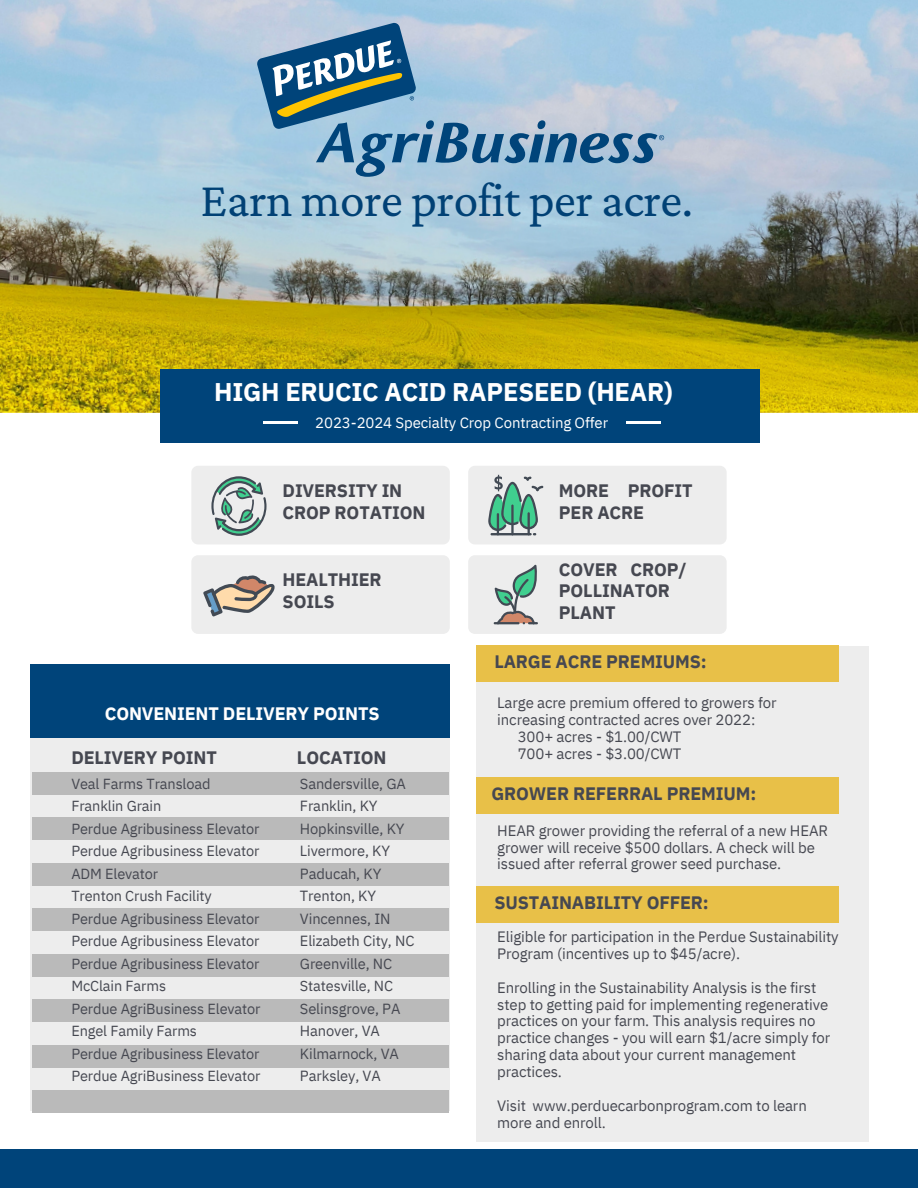
<style>
.page{position:relative;width:918px;height:1188px;background:#fff}
.page>*{position:absolute;margin:0;border:0;box-sizing:border-box;transform-origin:0 0}
.t1{font:49.5px "Crimson Pro";letter-spacing:-.01em;color:#014175}
.t2{font:700 25.5px "IBM Plex Sans";letter-spacing:-.01em;color:#fff}
.t3{font:700 18px/21.3px "IBM Plex Sans";letter-spacing:-.01em;color:#464851}
.t4{font:700 18px "IBM Plex Sans";letter-spacing:-.01em;color:#fff}
.t5{font:15px/16.8px "IBM Plex Sans";letter-spacing:-.01em;color:#464851}
.t6{font:15px "IBM Plex Sans";letter-spacing:-.01em;color:#fff}
.t7{font:14.7px "IBM Plex Sans";letter-spacing:-.01em;color:#464851}
.t8{font:14.55px/22.5px "IBM Plex Sans";letter-spacing:-.01em;color:#464851}
</style>
<div class="page">
<img style="left:0;top:0;width:918px;height:413px">
<div style="left:30px;top:664px;width:420px;height:446px;background:#ededed"></div>
<div style="left:30px;top:664px;width:420px;height:74px;background:#00447a"></div>
<div style="left:191px;top:555px;width:259px;height:79px;background:#ededed;border-radius:7px"></div>
<svg style="left:203px;top:575px;width:72px;height:41px"></svg>
<div style="left:191px;top:466px;width:259px;height:78px;background:#ededed;border-radius:7px"></div>
<svg style="left:211px;top:476px;width:56px;height:60px"></svg>
<div style="left:0;top:1149px;width:918px;height:39px;background:#00447a"></div>
<div style="left:468px;top:555px;width:259px;height:79px;background:#ededed;border-radius:7px"></div>
<hr style="left:494px;top:622px;width:26px;height:2px;background:#424a54">
<svg style="left:495px;top:565px;width:43px;height:59px"></svg>
<div style="left:468px;top:466px;width:259px;height:78px;background:#ededed;border-radius:7px"></div>
<svg style="left:488px;top:475px;width:55px;height:60px"></svg>
<div style="left:161px;top:370px;width:598px;height:73px;background:#00447a"></div>
<hr style="left:264px;top:421px;width:34px;height:2px;background:#fff">
<hr style="left:627px;top:421px;width:34px;height:2px;background:#fff">
<svg style="left:257px;top:22px;width:407px;height:155px;background:#8caec6"></svg>
<div style="left:477px;top:646px;width:392px;height:495px;background:#ededed"></div>
<div style="left:477px;top:777px;width:362px;height:37px;background:#e8c048"></div>
<div style="left:477px;top:886px;width:362px;height:36px;background:#e8c048"></div>
<div style="left:477px;top:645px;width:362px;height:37px;background:#e8c048"></div>
<div style="left:32px;top:772px;width:416px;height:22px;background:#bababa"></div>
<div style="left:32px;top:818px;width:416px;height:22px;background:#bababa"></div>
<div style="left:32px;top:863px;width:416px;height:22px;background:#bababa"></div>
<div style="left:32px;top:908px;width:416px;height:23px;background:#bababa"></div>
<div style="left:32px;top:954px;width:416px;height:22px;background:#bababa"></div>
<div style="left:32px;top:999px;width:416px;height:22px;background:#bababa"></div>
<div style="left:32px;top:1045px;width:416px;height:22px;background:#bababa"></div>
<div style="left:32px;top:1090px;width:416px;height:22px;background:#bababa"></div>
<p class="t1" style="left:200px;top:172px;width:494px">Earn more profit per acre.</p>
<p class="t2" style="left:214px;top:374px;width:460px">HIGH ERUCIC ACID RAPESEED (HEAR)</p>
<p class="t6" style="left:315px;top:413px;width:294px">2023-2024 Specialty Crop Contracting Offer</p>
<p class="t3" style="left:283px;top:480px;width:145px">DIVERSITY IN<br>CROP ROTATION</p>
<p class="t3" style="left:283px;top:569px;width:101px">HEALTHIER<br>SOILS</p>
<p class="t4" style="left:105px;top:702px;width:276px">CONVENIENT DELIVERY POINTS</p>
<p class="t3" style="left:559px;top:480px;width:135px">MORE PROFIT<br>PER ACRE</p>
<p class="t3" style="left:559px;top:559px;width:129px">COVER CROP/<br>POLLINATOR<br>PLANT</p>
<p class="t3" style="left:494px;top:651px;width:214px">LARGE ACRE PREMIUMS:</p>
<p class="t5" style="left:497px;top:694px;width:281px">Large acre premium offered to growers for</p>
<p class="t5" style="left:497px;top:711px;width:260px">increasing contracted acres over 2022:</p>
<p class="t5" style="left:518px;top:728px;width:165px">300+ acres - $1.00/CWT</p>
<p class="t3" style="left:71px;top:747px;width:147px">DELIVERY POINT</p>
<p class="t5" style="left:518px;top:745px;width:165px">700+ acres - $3.00/CWT</p>
<p class="t3" style="left:297px;top:747px;width:91px">LOCATION</p>
<p class="t8" style="left:71px;top:772px;width:141px">Veal Farms Transload</p>
<p class="t8" style="left:71px;top:795px;width:92px">Franklin Grain</p>
<p class="t8" style="left:71px;top:817px;width:190px">Perdue Agribusiness Elevator<br>Perdue Agribusiness Elevator</p>
<p class="t8" style="left:71px;top:862px;width:88px">ADM Elevator</p>
<p class="t8" style="left:71px;top:885px;width:142px">Trenton Crush Facility</p>
<p class="t8" style="left:71px;top:907px;width:190px">Perdue Agribusiness Elevator<br>Perdue Agribusiness Elevator</p>
<p class="t8" style="left:71px;top:952px;width:190px">Perdue Agribusiness Elevator</p>
<p class="t8" style="left:71px;top:975px;width:96px">McClain Farms</p>
<p class="t8" style="left:71px;top:997px;width:191px">Perdue AgriBusiness Elevator</p>
<p class="t8" style="left:71px;top:1020px;width:127px">Engel Family Farms</p>
<p class="t8" style="left:71px;top:1042px;width:190px">Perdue Agribusiness Elevator</p>
<p class="t8" style="left:71px;top:1065px;width:191px">Perdue AgriBusiness Elevator</p>
<p class="t7" style="left:300px;top:774px;width:108px">Sandersville, GA</p>
<p class="t7" style="left:300px;top:796px;width:79px">Franklin, KY</p>
<p class="t7" style="left:300px;top:819px;width:106px">Hopkinsville, KY</p>
<p class="t7" style="left:300px;top:841px;width:92px">Livermore, KY</p>
<p class="t7" style="left:300px;top:864px;width:83px">Paducah, KY</p>
<p class="t7" style="left:300px;top:886px;width:78px">Trenton, KY</p>
<p class="t7" style="left:300px;top:909px;width:92px">Vincennes, IN</p>
<p class="t7" style="left:300px;top:931px;width:116px">Elizabeth City, NC</p>
<p class="t7" style="left:300px;top:954px;width:94px">Greenville, NC</p>
<p class="t8" style="left:300px;top:975px;width:95px">Statesville, NC</p>
<p class="t7" style="left:300px;top:999px;width:102px">Selinsgrove, PA</p>
<p class="t7" style="left:300px;top:1021px;width:82px">Hanover, VA</p>
<p class="t7" style="left:300px;top:1044px;width:100px">Kilmarnock, VA</p>
<p class="t7" style="left:300px;top:1066px;width:82px">Parksley, VA</p>
<p class="t3" style="left:491px;top:783px;width:266px">GROWER REFERRAL PREMIUM:</p>
<p class="t5" style="left:497px;top:822px;width:332px">HEAR grower providing the referral of a new HEAR grower will receive $500 dollars. A check will be issued after referral grower seed purchase.</p>
<p class="t3" style="left:494px;top:892px;width:216px">SUSTAINABILITY OFFER:</p>
<p class="t5" style="left:497px;top:928px;width:343px">Eligible for participation in the Perdue Sustainability<br>Program (incentives up to $45/acre).</p>
<p class="t5" style="left:497px;top:979px;width:335px">Enrolling in the Sustainability Analysis is the first step to getting paid for implementing regenerative practices on your farm. This analysis requires no practice changes - you will earn $1/acre simply for sharing data about your current management practices.</p>
<p class="t5" style="left:497px;top:1097px;width:311px">Visit www.perduecarbonprogram.com to learn more and enroll.</p>
</div>
